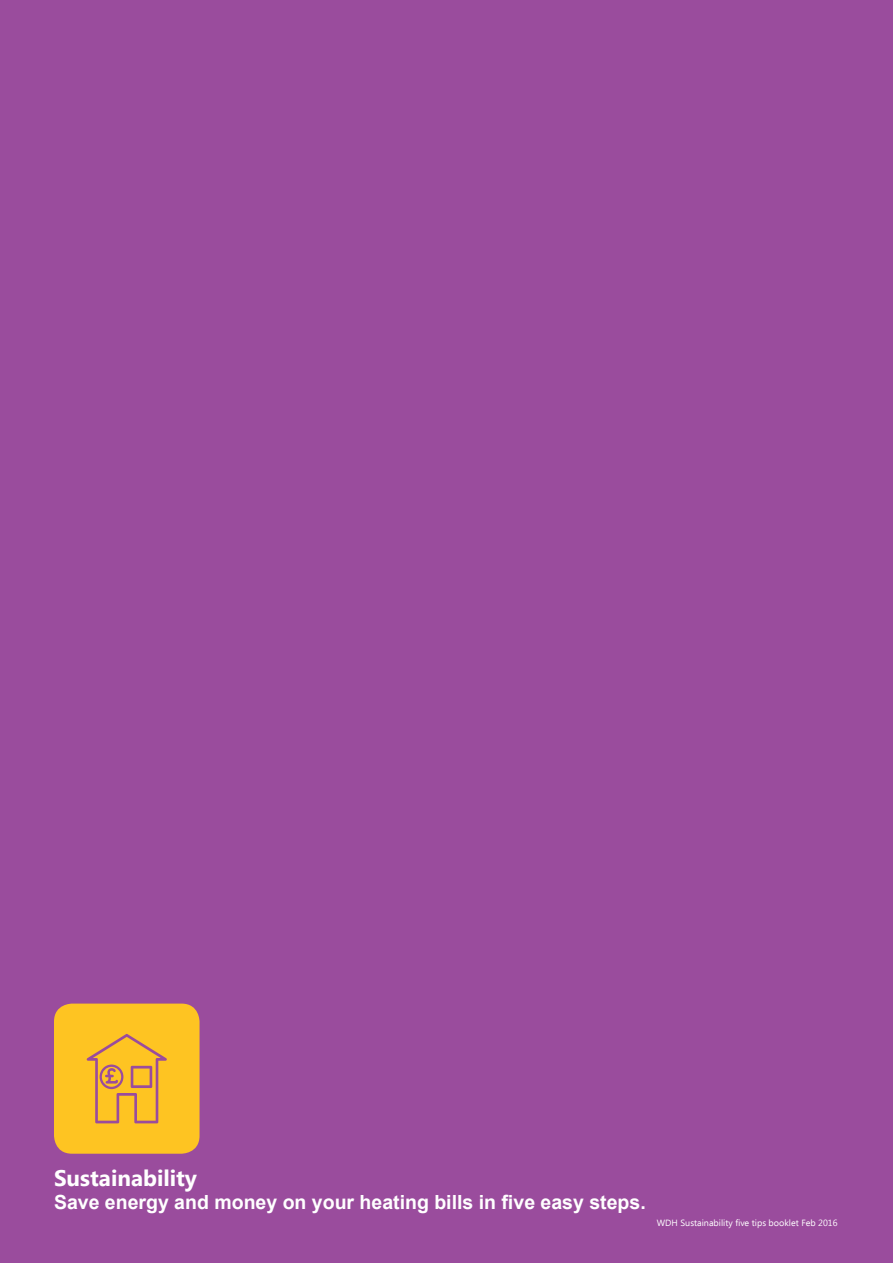
<style>
.page{position:relative;width:893px;height:1263px;background:#9a4c9d}
.page>*{position:absolute;margin:0;border:0;box-sizing:border-box;transform-origin:0 0}
.t1{font:700 22.5px "Lao UI";color:#fff}
.t2{font:700 19.5px "Arial";color:#fff}
.t3{font:9px "Ebrima";color:#fff}
</style>
<div class="page">
<div style="left:54px;top:1003px;width:146px;height:151px;background:#fec422;border-radius:18px"></div>
<svg style="left:87px;top:1034px;width:80px;height:89px"></svg>
<p class="t1" style="left:54px;top:1162px;width:145px">Sustainability</p>
<p class="t2" style="left:54px;top:1189px;width:593px">Save energy and money on your heating bills in five easy steps.</p>
<p class="t3" style="left:657px;top:1216px;width:182px">WDH Sustainability five tips booklet Feb 2016</p>
</div>
